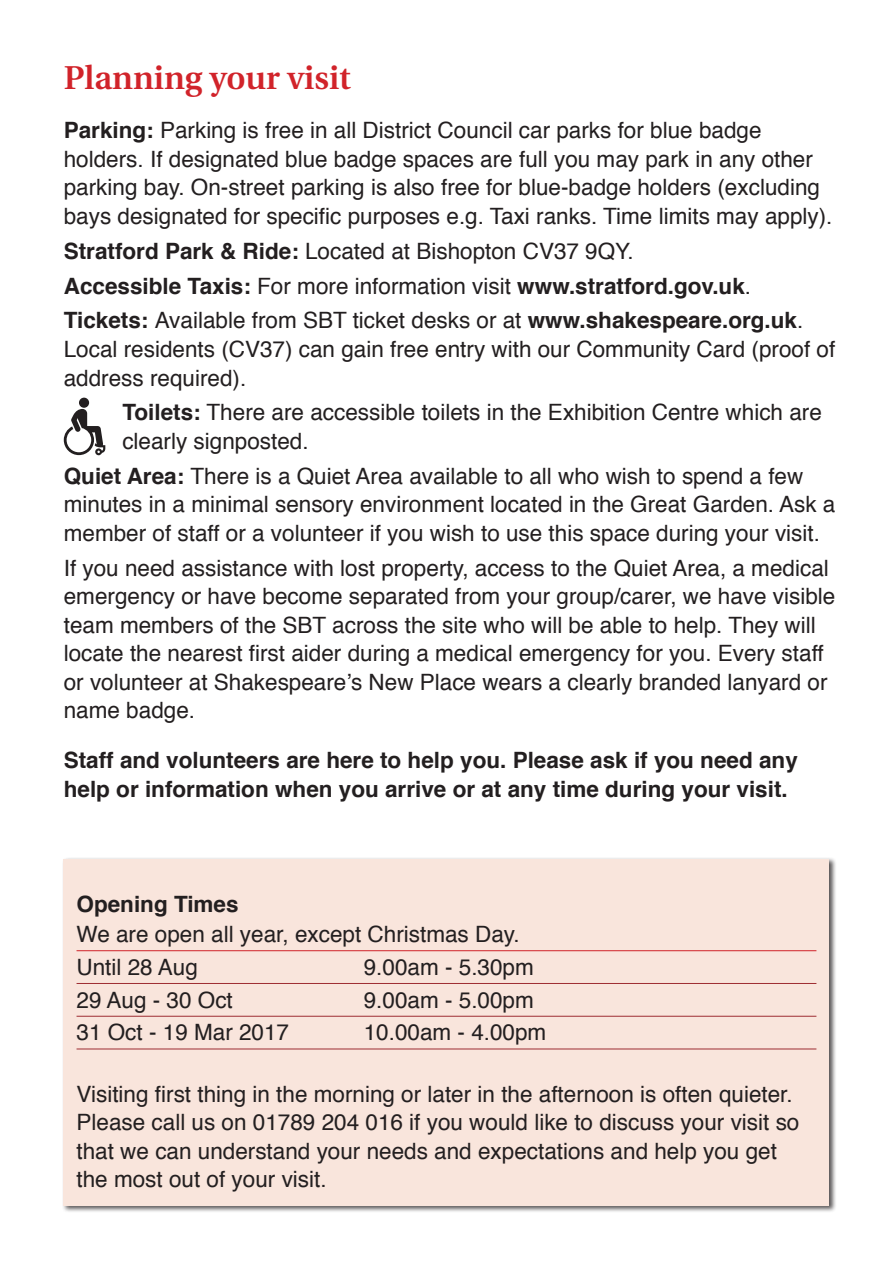
<style>
.page{position:relative;width:893px;height:1263px;background:#fff}
.page>*{position:absolute;margin:0;border:0;box-sizing:border-box;transform-origin:0 0}
.t1{font:600 33px "Utopia";color:#d1232a}
.t2{font:22.5px/28.5px "Helvetica";color:#231f20}
.t3{font:700 22.5px/34.8px "Helvetica";color:#231f20}
.s1{font-weight:700}
.s2{font-weight:400}
</style>
<div class="page">
<div style="left:62px;top:857px;width:775px;height:356px;background:#231f20;opacity:.75"></div>
<div style="left:64px;top:859px;width:765px;height:346px;background:#f9e5dc"></div>
<hr style="left:77px;top:950px;width:739px;height:1px;background:#d1232a">
<hr style="left:77px;top:983px;width:739px;height:1px;background:#9e2d32">
<hr style="left:77px;top:1016px;width:739px;height:1px;background:#9e2d32">
<hr style="left:77px;top:1049px;width:739px;height:1px;background:#9e2d32">
<svg style="left:64px;top:409px;width:41px;height:46px"></svg>
<div style="left:79px;top:398px;width:10px;height:10px;background:#231f20;border-radius:50%"></div>
<h1 class="t1" style="left:64px;top:59px;width:289px">Planning your visit</h1>
<p class="t2" style="left:64px;top:117px;width:770px"><span class="s1">Parking:</span> Parking is free in all District Council car parks for blue badge holders. If designated blue badge spaces are full you may park in any other parking bay. On-street parking is also free for blue-badge holders (excluding bays designated for specific purposes e.g. Taxi ranks. Time limits may apply).</p>
<p class="t3" style="left:64px;top:234px;width:741px">Stratford Park &amp; Ride: <span class="s2">Located at Bishopton CV37 9QY.<br></span>Accessible Taxis: <span class="s2">For more information visit</span> www.stratford.gov.uk<span class="s2">.<br></span>Tickets: <span class="s2">Available from SBT ticket desks or at</span> www.shakespeare.org.uk<span class="s2">.</span></p>
<p class="t2" style="left:64px;top:335px;width:773px">Local residents (CV37) can gain free entry with our Community Card (proof of address required).</p>
<p class="t2" style="left:122px;top:399px;width:701px"><span class="s1">Toilets:</span> There are accessible toilets in the Exhibition Centre which are clearly signposted.</p>
<p class="t2" style="left:64px;top:462px;width:773px"><span class="s1">Quiet Area:</span> There is a Quiet Area available to all who wish to spend a few minutes in a minimal sensory environment located in the Great Garden. Ask a member of staff or a volunteer if you wish to use this space during your visit.</p>
<p class="t2" style="left:64px;top:554px;width:773px">If you need assistance with lost property, access to the Quiet Area, a medical emergency or have become separated from your group/carer, we have visible team members of the SBT across the site who will be able to help. They will locate the nearest first aider during a medical emergency for you. Every staff or volunteer at Shakespeare’s New Place wears a clearly branded lanyard or name badge.</p>
<p class="t3" style="left:64px;top:746px;width:736px;line-height:28.5px">Staff and volunteers are here to help you. Please ask if you need any help or information when you arrive or at any time during your visit.</p>
<p class="t3" style="left:77px;top:887px;width:164px">Opening Times</p>
<p class="t2" style="left:77px;top:918px;width:445px;line-height:32.7px">We are open all year, except Christmas Day.<br>Until 28 Aug</p>
<p class="t2" style="left:364px;top:953px;width:172px">9.00am - 5.30pm</p>
<p class="t2" style="left:77px;top:986px;width:158px">29 Aug - 30 Oct</p>
<p class="t2" style="left:364px;top:986px;width:172px">9.00am - 5.00pm</p>
<p class="t2" style="left:77px;top:1019px;width:214px">31 Oct - 19 Mar 2017</p>
<p class="t2" style="left:364px;top:1019px;width:184px">10.00am - 4.00pm</p>
<p class="t2" style="left:77px;top:1080px;width:724px">Visiting first thing in the morning or later in the afternoon is often quieter.<br>Please call us on 01789 204 016 if you would like to discuss your visit so that we can understand your needs and expectations and help you get the most out of your visit.</p>
</div>
